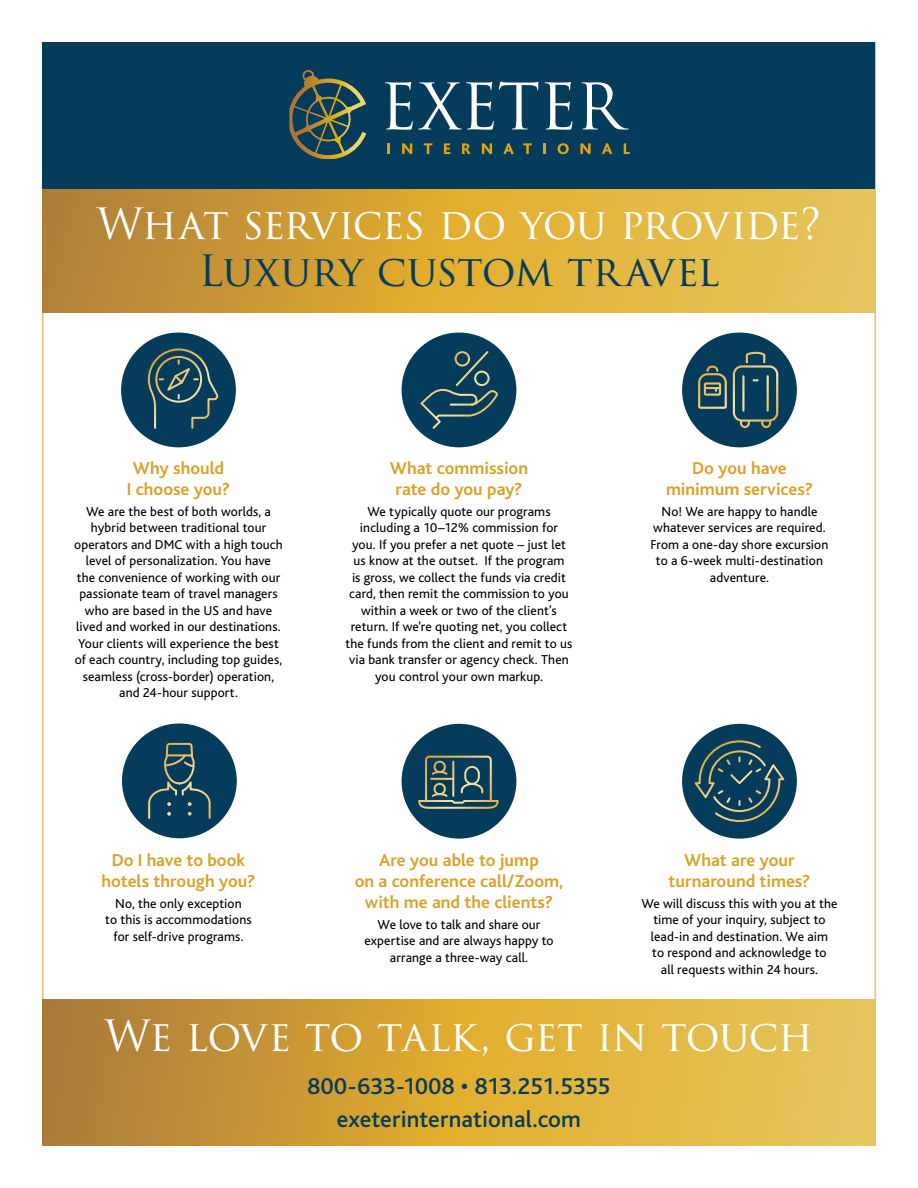
<style>
.page{position:relative;width:918px;height:1188px;background:#fff}
.page>*{position:absolute;margin:0;border:0;box-sizing:border-box;transform-origin:0 0}
.t1{font:42px "Trajan Pro 3";letter-spacing:-.025em;color:#fff}
.t2{font:42px "Trajan Pro 3";letter-spacing:-.01em;color:#053b5b}
.t3{font:500 24px "Bliss";letter-spacing:.005em;color:#053b5b}
.Exeter_subheads{font:700 18px/21px "Bliss";color:#dba22c;text-align:center}
.Exeter_Body_text{font:13.5px/16.5px "Bliss";letter-spacing:.01em;color:#000;text-align:center}
</style>
<div class="page">
<svg style="left:43px;top:189px;width:832px;height:124px;background:#d6a83d"></svg>
<div style="left:43px;top:43px;width:832px;height:146px;background:#053b5b"></div>
<svg style="left:43px;top:999px;width:832px;height:146px;background:#d4a63d"></svg>
<div style="left:402px;top:724px;width:114px;height:115px;background:#053b5b;border-radius:50%"></div>
<div style="left:121px;top:333px;width:115px;height:114px;background:#053b5b;border-radius:50%"></div>
<svg style="left:148px;top:348px;width:70px;height:81px"></svg>
<div style="left:402px;top:333px;width:114px;height:114px;background:#053b5b;border-radius:50%"></div>
<svg style="left:420px;top:351px;width:78px;height:78px"></svg>
<div style="left:682px;top:333px;width:115px;height:114px;background:#053b5b;border-radius:50%"></div>
<svg style="left:733px;top:352px;width:45px;height:76px"></svg>
<svg style="left:698px;top:366px;width:29px;height:43px"></svg>
<svg style="left:418px;top:756px;width:81px;height:53px"></svg>
<div style="left:682px;top:724px;width:115px;height:115px;background:#053b5b;border-radius:50%"></div>
<svg style="left:695px;top:740px;width:89px;height:82px"></svg>
<div style="left:122px;top:723px;width:115px;height:115px;background:#053b5b;border-radius:50%"></div>
<svg style="left:148px;top:743px;width:63px;height:76px"></svg>
<svg style="left:385px;top:81px;width:153px;height:49px"></svg>
<svg style="left:545px;top:82px;width:27px;height:48px"></svg>
<svg style="left:582px;top:82px;width:47px;height:48px"></svg>
<svg style="left:388px;top:143px;width:2px;height:11px"></svg>
<svg style="left:402px;top:143px;width:10px;height:11px"></svg>
<svg style="left:424px;top:143px;width:9px;height:11px"></svg>
<svg style="left:444px;top:143px;width:6px;height:11px"></svg>
<svg style="left:462px;top:143px;width:9px;height:11px"></svg>
<svg style="left:482px;top:143px;width:10px;height:11px"></svg>
<svg style="left:503px;top:143px;width:11px;height:11px"></svg>
<svg style="left:523px;top:143px;width:9px;height:11px"></svg>
<svg style="left:543px;top:143px;width:3px;height:11px"></svg>
<svg style="left:558px;top:143px;width:11px;height:11px"></svg>
<svg style="left:580px;top:143px;width:11px;height:11px"></svg>
<svg style="left:602px;top:143px;width:10px;height:11px"></svg>
<svg style="left:624px;top:143px;width:6px;height:11px"></svg>
<svg style="left:289px;top:70px;width:77px;height:89px"></svg>
<p class="t1" style="left:97px;top:195px;width:726px">What services do you provide?</p>
<p class="t2" style="left:199px;top:242px;width:522px">Luxury custom travel</p>
<p class="Exeter_subheads" style="left:127px;top:458px;width:105px">Why should<br>I choose you?</p>
<p class="Exeter_Body_text" style="left:74px;top:503px;width:210px">We are the best of both worlds, a hybrid between traditional tour operators and DMC with a high touch level of personalization. You have<br>the convenience of working with our passionate team of travel managers who are based in the US and have lived and worked in our destinations.<br>Your clients will experience the best of each country, including top guides, seamless (cross-border) operation, and 24-hour support.</p>
<p class="Exeter_subheads" style="left:102px;top:850px;width:155px">Do I have to book hotels through you?</p>
<p class="Exeter_Body_text" style="left:105px;top:895px;width:148px">No, the only exception<br>to this is accommodations for self-drive programs.</p>
<p class="Exeter_subheads" style="left:390px;top:458px;width:140px">What commission rate do you pay?</p>
<p class="Exeter_Body_text" style="left:346px;top:503px;width:228px">We typically quote our programs including a 10–12% commission for<br>you. If you prefer a net quote – just let us know at the outset. If the program<br>is gross, we collect the funds via credit card, then remit the commission to you within a week or two of the client’s return. If we’re quoting net, you collect the funds from the client and remit to us via bank transfer or agency check. Then you control your own markup.</p>
<p class="Exeter_subheads" style="left:355px;top:850px;width:210px">Are you able to jump<br>on a conference call/Zoom, with me and the clients?</p>
<p class="Exeter_Body_text" style="left:364px;top:916px;width:191px">We love to talk and share our expertise and are always happy to arrange a three-way call.</p>
<p class="Exeter_subheads" style="left:666px;top:458px;width:148px">Do you have minimum services?</p>
<p class="Exeter_Body_text" style="left:651px;top:503px;width:179px">No! We are happy to handle whatever services are required.<br>From a one-day shore excursion to a 6-week multi-destination adventure.</p>
<p class="Exeter_subheads" style="left:669px;top:850px;width:143px">What are your turnaround times?</p>
<p class="Exeter_Body_text" style="left:641px;top:895px;width:198px">We will discuss this with you at the time of your inquiry, subject to lead-in and destination. We aim<br>to respond and acknowledge to<br>all requests within 24 hours.</p>
<p class="t1" style="left:105px;top:1007px;width:710px">We love to talk, get in touch</p>
<p class="t3" style="left:307px;top:1074px;width:305px">800-633-1008 • 813.251.5355</p>
<p class="t3" style="left:337px;top:1107px;width:246px">exeterinternational.com</p>
</div>
